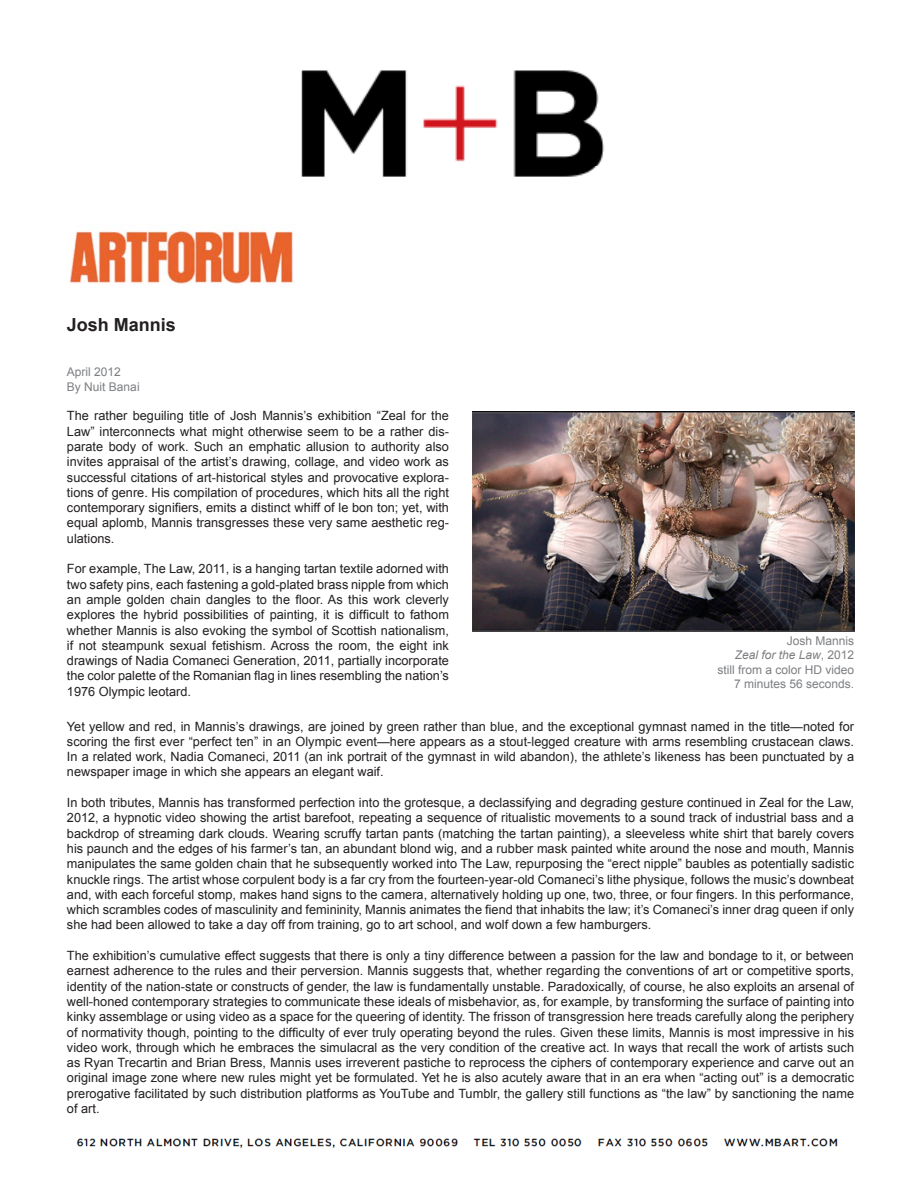
<style>
.page{position:relative;width:918px;height:1188px;background:#fff}
.page>*{position:absolute;margin:0;border:0;box-sizing:border-box;transform-origin:0 0}
.t1{font:700 18px "Arial";color:#231f20}
.t2{font:12.75px/15.3px "Arial";color:#231f20;text-align:justify}
.t3{font:12px "Arial";color:#7c7e81}
.t4{font:italic 12px "Arial";color:#7c7e81}
.s1{font-style:normal}
</style>
<div class="page">
<img style="left:252px;top:70px;width:352px;height:155px">
<img style="left:76px;top:1138px;width:762px;height:10px">
<img style="left:69px;top:230px;width:225px;height:54px">
<img style="left:472px;top:411px;width:382px;height:221px">
<p class="t1" style="left:67px;top:313px;width:111px">Josh Mannis</p>
<p class="t3" style="left:67px;top:364px;width:56px">April 2012</p>
<p class="t3" style="left:67px;top:379px;width:74px">By Nuit Banai</p>
<p class="t2" style="left:67px;top:408px;width:384px">The rather beguiling title of Josh Mannis’s exhibition “Zeal for the Law” interconnects what might otherwise seem to be a rather dis&shy;parate body of work. Such an emphatic allusion to authority also invites appraisal of the artist’s drawing, collage, and video work as successful citations of art-historical styles and provocative explora&shy;tions of genre. His compilation of procedures, which hits all the right contemporary signifiers, emits a distinct whiff of le bon ton; yet, with equal aplomb, Mannis transgresses these very same aesthetic reg&shy;ulations.</p>
<p class="t2" style="left:67px;top:561px;width:384px">For example, The Law, 2011, is a hanging tartan textile adorned with two safety pins, each fastening a gold-plated brass nipple from which an ample golden chain dangles to the floor. As this work cleverly explores the hybrid possibilities of painting, it is difficult to fathom whether Mannis is also evoking the symbol of Scottish nationalism, if not steampunk sexual fetishism. Across the room, the eight ink drawings of Nadia Comaneci Generation, 2011, partially incorporate the color palette of the Romanian flag in lines resembling the nation’s 1976 Olympic leotard.</p>
<p class="t3" style="left:787px;top:633px;width:69px">Josh Mannis</p>
<p class="t4" style="left:735px;top:648px;width:121px">Zeal for the Law<span class="s1">, 2012</span></p>
<p class="t3" style="left:717px;top:662px;width:138px">still from a color HD video</p>
<p class="t3" style="left:734px;top:676px;width:122px">7 minutes 56 seconds.</p>
<p class="t2" style="left:67px;top:719px;width:789px">Yet yellow and red, in Mannis’s drawings, are joined by green rather than blue, and the exceptional gymnast named in the title—noted for scoring the first ever “perfect ten” in an Olympic event—here appears as a stout-legged creature with arms resembling crustacean claws.<br>In a related work, Nadia Comaneci, 2011 (an ink portrait of the gymnast in wild abandon), the athlete’s likeness has been punctuated by a newspaper image in which she appears an elegant waif.</p>
<p class="t2" style="left:67px;top:795px;width:789px">In both tributes, Mannis has transformed perfection into the grotesque, a declassifying and degrading gesture continued in Zeal for the Law, 2012, a hypnotic video showing the artist barefoot, repeating a sequence of ritualistic movements to a sound track of industrial bass and a backdrop of streaming dark clouds. Wearing scruffy tartan pants (matching the tartan painting), a sleeveless white shirt that barely covers his paunch and the edges of his farmer’s tan, an abundant blond wig, and a rubber mask painted white around the nose and mouth, Mannis manipulates the same golden chain that he subsequently worked into The Law, repurposing the “erect nipple” baubles as potentially sadistic knuckle rings. The artist whose corpulent body is a far cry from the fourteen-year-old Comaneci’s lithe physique, follows the music’s downbeat and, with each forceful stomp, makes hand signs to the camera, alternatively holding up one, two, three, or four fingers. In this performance, which scrambles codes of masculinity and femininity, Mannis animates the fiend that inhabits the law; it’s Comaneci’s inner drag queen if only she had been allowed to take a day off from training, go to art school, and wolf down a few hamburgers.</p>
<p class="t2" style="left:67px;top:948px;width:789px">The exhibition’s cumulative effect suggests that there is only a tiny difference between a passion for the law and bondage to it, or between earnest adherence to the rules and their perversion. Mannis suggests that, whether regarding the conventions of art or competitive sports, identity of the nation-state or constructs of gender, the law is fundamentally unstable. Paradoxically, of course, he also exploits an arsenal of well-honed contemporary strategies to communicate these ideals of misbehavior, as, for example, by transforming the surface of painting into kinky assemblage or using video as a space for the queering of identity. The frisson of transgression here treads carefully along the periphery of normativity though, pointing to the difficulty of ever truly operating beyond the rules. Given these limits, Mannis is most impressive in his video work, through which he embraces the simulacral as the very condition of the creative act. In ways that recall the work of artists such as Ryan Trecartin and Brian Bress, Mannis uses irreverent pastiche to reprocess the ciphers of contemporary experience and carve out an original image zone where new rules might yet be formulated. Yet he is also acutely aware that in an era when “acting out” is a democratic prerogative facilitated by such distribution platforms as YouTube and Tumblr, the gallery still functions as “the law” by sanctioning the name of art.</p>
</div>
